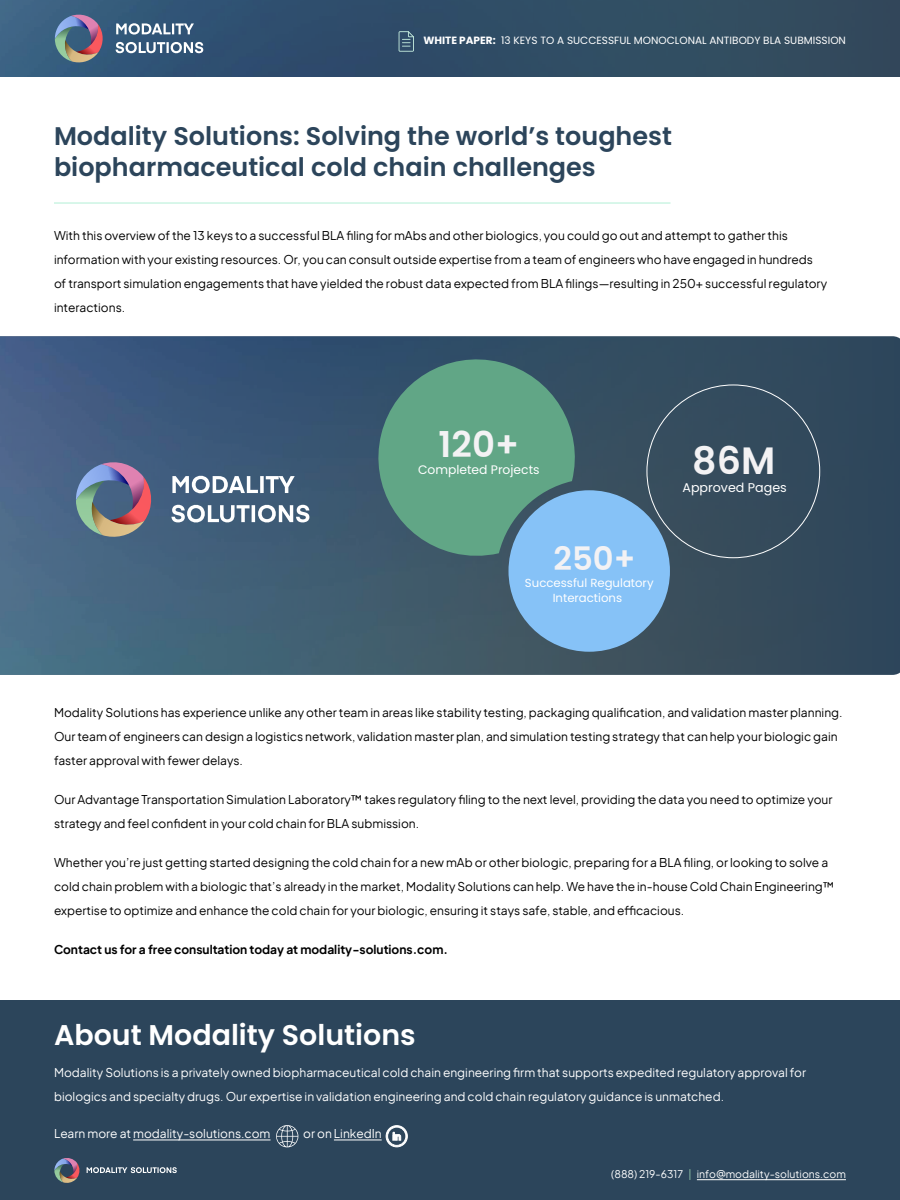
<style>
.page{position:relative;width:900px;height:1200px;background:#fff}
.page>*{position:absolute;margin:0;border:0;box-sizing:border-box;transform-origin:0 0}
.t1{font:600 38.1px "Poppins";color:#f3f2f4}
.t2{font:600 35.7px "Poppins";color:#f3f2f4}
.t3{font:600 32.25px "Poppins";color:#f3f2f4}
.t4{font:600 28.5px "Poppins";color:#fff}
.t5{font:600 25.5px/30.6px "Poppins";color:#2c455b}
.t6{font:12.6px "Poppins";color:#fff}
.t7{font:12.3px "Poppins";color:#fff}
.t8{font:12px/24px "Eudoxus Sans";color:#000}
.t9{font:12px/24px "Eudoxus Sans";color:#fff}
.t10{font:700 12px "Eudoxus Sans";color:#000}
.t11{font:11.7px/15.1px "Poppins";color:#fff;text-align:center}
.t12{font:10.5px "Poppins";color:#fff}
.t13{font:10.5px "Eudoxus Sans";color:#fff}
.s1{font-weight:700}
.s2{color:#424242}
.s3{color:#8dc0a6}
</style>
<div class="page">
<img style="left:0;top:0;width:900px;height:77px">
<svg style="left:55px;top:13px;width:49px;height:51px;background:#767588"></svg>
<svg style="left:116px;top:23px;width:78px;height:12px"></svg>
<svg style="left:116px;top:41px;width:87px;height:13px"></svg>
<svg style="left:399px;top:31px;width:15px;height:21px"></svg>
<div style="left:0;top:1000px;width:900px;height:200px;background:#2c455b"></div>
<svg style="left:54px;top:1158px;width:26px;height:25px"></svg>
<svg style="left:87px;top:1167px;width:90px;height:6px"></svg>
<hr style="left:697px;top:1179px;width:149px;height:1px;background:#fff">
<hr style="left:133px;top:1140px;width:138px;height:1px;background:#fff">
<hr style="left:334px;top:1140px;width:48px;height:1px;background:#fff">
<svg style="left:276px;top:1125px;width:22px;height:23px"></svg>
<svg style="left:386px;top:1125px;width:22px;height:22px"></svg>
<img style="left:0;top:336px;width:900px;height:339px">
<hr style="left:54px;top:202px;width:616px;height:2px;background:#cbf4e3">
<svg style="left:377px;top:358px;width:208px;height:199px;background:#56907e"></svg>
<div style="left:509px;top:490px;width:161px;height:162px;background:#86c2f7;border-radius:50%"></div>
<svg style="left:76px;top:459px;width:78px;height:80px;background:#7d778a"></svg>
<svg style="left:172px;top:475px;width:123px;height:19px"></svg>
<svg style="left:171px;top:504px;width:138px;height:19px"></svg>
<p class="t12" style="left:423px;top:35px;width:424px"><span class="s1">WHITE PAPER:</span> 13 KEYS TO A SUCCESSFUL MONOCLONAL ANTIBODY BLA SUBMISSION</p>
<h3 class="t5" style="left:54px;top:121px;width:620px">Modality Solutions: Solving the world’s toughest biopharmaceutical cold chain challenges</h3>
<p class="t8" style="left:54px;top:223px;width:775px">With this overview of the 13 keys to a successful BLA filing for mAbs and other biologics, you could go out and attempt to gather this information with your existing resources. Or, you can consult outside expertise from a team of engineers who have engaged in hundreds of transport simulation engagements that have yielded the robust data expected from BLA filings—resulting in 250+ successful regulatory interactions.</p>
<h2 class="t2" style="left:439px;top:423px;width:82px">120+</h2>
<p class="t7" style="left:418px;top:462px;width:123px">Completed Projects</p>
<h3 class="t3" style="left:554px;top:540px;width:84px">250+</h3>
<p class="t11" style="left:525px;top:575px;width:130px">Successful Regulatory<br>Interactions</p>
<h1 class="t1" style="left:692px;top:439px;width:84px">86M</h1>
<p class="t6" style="left:682px;top:480px;width:106px">Approved Pages</p>
<p class="t8" style="left:54px;top:700px;width:790px">Modality Solutions has experience unlike any other team in areas like stability testing, packaging qualification, and validation master planning.<br>Our team of engineers can design a logistics network, validation master plan, and simulation testing strategy that can help your biologic gain faster approval with fewer delays.</p>
<p class="t8" style="left:54px;top:787px;width:780px">Our Advantage Transportation Simulation Laboratory™ takes regulatory filing to the next level, providing the data you need to optimize your strategy and feel confident in your cold chain for BLA submission.</p>
<p class="t8" style="left:54px;top:850px;width:782px">Whether you’re just getting started designing the cold chain for a new mAb or other biologic, preparing for a BLA filing, or looking to solve a cold chain problem with a biologic that’s already in the market, Modality Solutions can help. We have the in-house Cold Chain Engineering™ expertise to optimize and enhance the cold chain for your biologic, ensuring it stays safe, stable, and efficacious.</p>
<p class="t10" style="left:54px;top:940px;width:396px">Contact us for a free consultation today at modality-solutions.com.</p>
<h3 class="t4" style="left:54px;top:1019px;width:363px">About Modality Solutions</h3>
<p class="t9" style="left:54px;top:1060px;width:754px">Modality Solutions is a privately owned biopharmaceutical cold chain engineering firm that supports expedited regulatory approval for biologics and specialty drugs. Our expertise in validation engineering and cold chain regulatory guidance is unmatched.</p>
<p class="t9" style="left:54px;top:1121px;width:218px">Learn more at modality-solutions.com</p>
<p class="t9" style="left:303px;top:1121px;width:83px">or on LinkedIn<span class="s2">.</span></p>
<p class="t13" style="left:611px;top:1166px;width:236px">(888) 219-6317 <span class="s3">|</span> info@modality-solutions.com</p>
</div>
